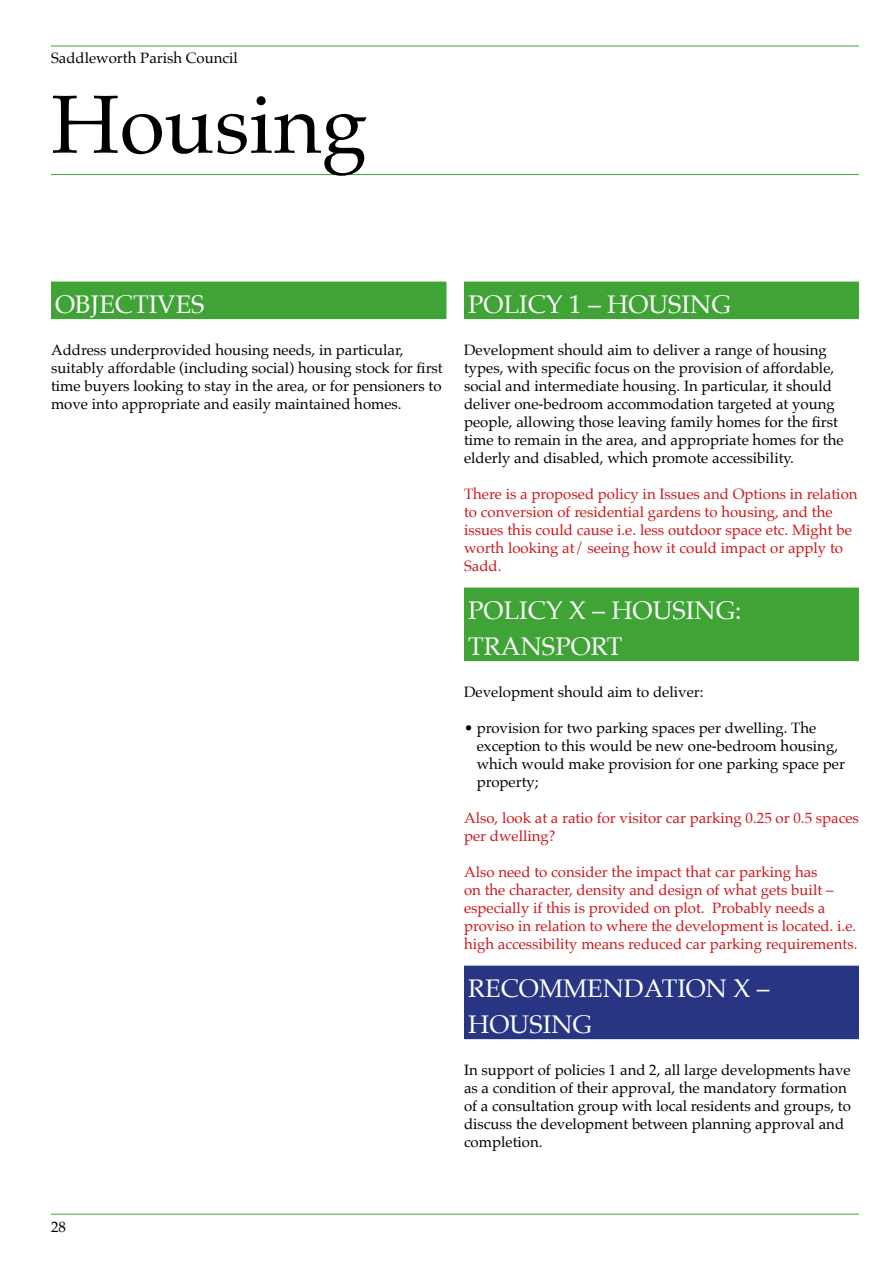
<style>
.page{position:relative;width:893px;height:1263px;background:#fff}
.page>*{position:absolute;margin:0;border:0;box-sizing:border-box;transform-origin:0 0}
.t1{font:82.5px "Palatino";color:#000}
.t2{font:25.5px/36px "Palatino";color:#fff}
.t3{font:15px/18px "Palatino";color:#000}
.t4{font:15px/18px "Palatino";color:#cd1619}
</style>
<div class="page">
<div style="left:464px;top:282px;width:395px;height:37px;background:#3fa435"></div>
<div style="left:464px;top:588px;width:395px;height:37px;background:#3fa435"></div>
<div style="left:464px;top:624px;width:395px;height:37px;background:#3fa435"></div>
<div style="left:464px;top:966px;width:395px;height:37px;background:#273583"></div>
<div style="left:464px;top:1002px;width:395px;height:37px;background:#273583"></div>
<div style="left:51px;top:282px;width:395px;height:37px;background:#3fa435"></div>
<hr style="left:51px;top:174px;width:808px;height:1px;background:#3fa435">
<hr style="left:51px;top:1214px;width:808px;height:1px;background:#3fa435">
<hr style="left:51px;top:46px;width:808px;height:1px;background:#3fa435">
<p class="t3" style="left:51px;top:49px;width:188px">Saddleworth Parish Council</p>
<h1 class="t1" style="left:51px;top:56px;width:318px">Housing</h1>
<h2 class="t2" style="left:55px;top:286px;width:151px">OBJECTIVES</h2>
<p class="t3" style="left:51px;top:341px;width:393px">Address underprovided housing needs, in particular, suitably affordable (including social) housing stock for first time buyers looking to stay in the area, or for pensioners to move into appropriate and easily maintained homes.</p>
<h2 class="t2" style="left:468px;top:286px;width:264px">POLICY 1 – HOUSING</h2>
<p class="t3" style="left:464px;top:341px;width:381px">Development should aim to deliver a range of housing types, with specific focus on the provision of affordable, social and intermediate housing. In particular, it should deliver one-bedroom accommodation targeted at young people, allowing those leaving family homes for the first time to remain in the area, and appropriate homes for the elderly and disabled, which promote accessibility.</p>
<p class="t4" style="left:464px;top:485px;width:395px">There is a proposed policy in Issues and Options in relation to conversion of residential gardens to housing, and the issues this could cause i.e. less outdoor space etc. Might be worth looking at/ seeing how it could impact or apply to Sadd.</p>
<h2 class="t2" style="left:468px;top:592px;width:275px">POLICY X – HOUSING:<br>TRANSPORT</h2>
<p class="t3" style="left:464px;top:683px;width:241px">Development should aim to deliver:</p>
<p class="t3" style="left:477px;top:719px;width:370px;text-indent:-13px">• provision for two parking spaces per dwelling. The exception to this would be new one-bedroom housing, which would make provision for one parking space per property;</p>
<p class="t4" style="left:464px;top:809px;width:396px">Also, look at a ratio for visitor car parking 0.25 or 0.5 spaces per dwelling?</p>
<p class="t4" style="left:464px;top:863px;width:395px">Also need to consider the impact that car parking has<br>on the character, density and design of what gets built – especially if this is provided on plot. Probably needs a proviso in relation to where the development is located. i.e. high accessibility means reduced car parking requirements.</p>
<h2 class="t2" style="left:468px;top:970px;width:303px">RECOMMENDATION X –<br>HOUSING</h2>
<p class="t3" style="left:464px;top:1061px;width:388px">In support of policies 1 and 2, all large developments have as a condition of their approval, the mandatory formation of a consultation group with local residents and groups, to discuss the development between planning approval and completion.</p>
<p class="t3" style="left:51px;top:1217px;width:16px">28</p>
</div>
